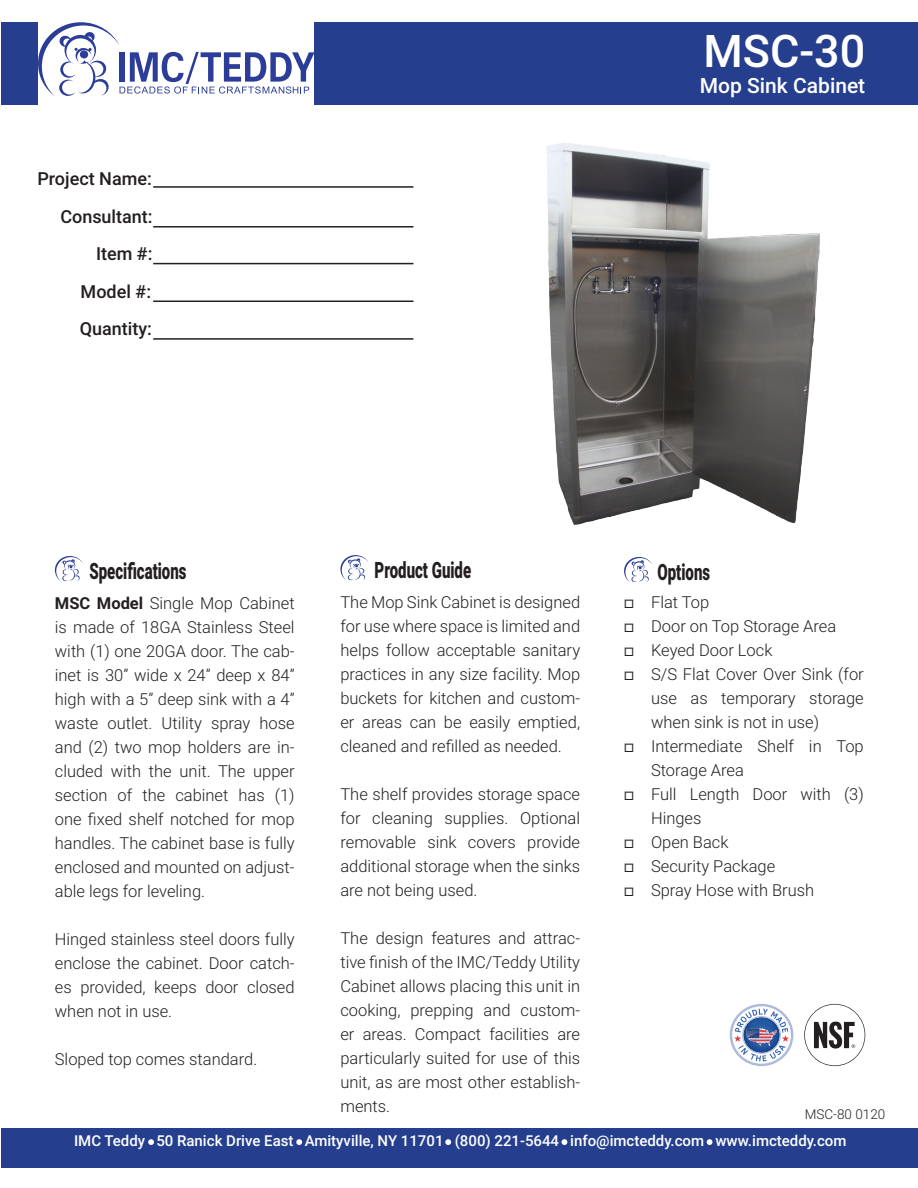
<style>
.page{position:relative;width:918px;height:1188px;background:#fff}
.page>*{position:absolute;margin:0;border:0;box-sizing:border-box;transform-origin:0 0}
.t1{font:500 45px "Roboto";color:#fff}
.t2{font:900 22.5px "Roboto";color:#231f20;scale:.67 1}
.t3{font:500 21px "Roboto";color:#fff}
.t4{font:500 18px "Roboto";color:#231f20}
.t5{font:300 16.5px/24px "Roboto";color:#231f20;text-align:justify}
.t6{font:500 15px "Roboto";color:#fff}
.t7{font:300 13.5px "Roboto";color:#231f20}
.s1{font-weight:700}
.s2{font-family:"Lato";font-weight:500}
</style>
<div class="page">
<div style="left:315px;top:22px;width:603px;height:83px;background:#253f8e"></div>
<div style="left:1px;top:1128px;width:917px;height:39px;background:#253f8e"></div>
<svg style="left:38px;top:22px;width:277px;height:74px"></svg>
<div style="left:1px;top:22px;width:37px;height:83px;background:#253f8e"></div>
<svg style="left:730px;top:1004px;width:63px;height:62px"></svg>
<img style="left:746px;top:1018px;width:16px;height:21px">
<img style="left:762px;top:1018px;width:11px;height:16px">
<svg style="left:804px;top:1004px;width:61px;height:62px"></svg>
<svg style="left:148px;top:1139px;width:6px;height:6px"></svg>
<svg style="left:296px;top:1139px;width:6px;height:6px"></svg>
<svg style="left:445px;top:1139px;width:6px;height:6px"></svg>
<svg style="left:562px;top:1139px;width:5px;height:6px"></svg>
<svg style="left:707px;top:1139px;width:6px;height:6px"></svg>
<svg style="left:55px;top:556px;width:28px;height:25px"></svg>
<svg style="left:340px;top:555px;width:29px;height:25px"></svg>
<hr style="left:153px;top:186px;width:260px;height:2px;background:#231f20">
<hr style="left:153px;top:226px;width:260px;height:2px;background:#231f20">
<hr style="left:153px;top:263px;width:260px;height:1px;background:#231f20">
<hr style="left:153px;top:301px;width:260px;height:1px;background:#231f20">
<hr style="left:153px;top:338px;width:260px;height:2px;background:#231f20">
<svg style="left:624px;top:557px;width:28px;height:25px"></svg>
<img style="left:546px;top:143px;width:274px;height:382px">
<p class="t4" style="left:37px;top:166px;width:116px">Project Name:</p>
<p class="t4" style="left:60px;top:204px;width:94px">Consultant:</p>
<p class="t4" style="left:96px;top:241px;width:58px">Item #:</p>
<p class="t4" style="left:81px;top:279px;width:72px">Model #:</p>
<p class="t4" style="left:80px;top:316px;width:74px">Quantity:</p>
<p class="t1" style="left:703px;top:20px;width:163px">MSC-30</p>
<p class="t3" style="left:700px;top:70px;width:167px">Mop Sink Cabinet</p>
<p class="t2" style="left:89px;top:555px;width:146px">Specifications</p>
<p class="t2" style="left:375px;top:554px;width:146px">Product Guide</p>
<p class="t5" style="left:55px;top:590px;width:241px"><span class="s1">MSC Model</span> Single Mop Cabinet is made of 18GA Stainless Steel with (1) one 20GA door. The cab&shy;inet is 30” wide x 24” deep x 84” high with a 5” deep sink with a 4” waste outlet. Utility spray hose and (2) two mop holders are in&shy;cluded with the unit. The upper section of the cabinet has (1) one fixed shelf notched for mop handles. The cabinet base is fully enclosed and mounted on adjust&shy;able legs for leveling.</p>
<p class="t5" style="left:55px;top:926px;width:241px">Hinged stainless steel doors fully enclose the cabinet. Door catch&shy;es provided, keeps door closed when not in use.</p>
<p class="t5" style="left:55px;top:1046px;width:204px">Sloped top comes standard.</p>
<p class="t2" style="left:658px;top:556px;width:80px">Options</p>
<p class="t5" style="left:624px;top:590px;width:87px"><span class="s2">□</span> Flat Top</p>
<p class="t5" style="left:624px;top:614px;width:214px"><span class="s2">□</span> Door on Top Storage Area</p>
<p class="t5" style="left:624px;top:638px;width:150px"><span class="s2">□</span> Keyed Door Lock</p>
<p class="t5" style="left:651px;top:662px;width:214px;text-indent:-27px"><span class="s2">□</span> S/S Flat Cover Over Sink (for use as temporary storage when sink is not in use)</p>
<p class="t5" style="left:651px;top:734px;width:214px;text-indent:-27px"><span class="s2">□</span> Intermediate Shelf in Top<br>Storage Area</p>
<p class="t5" style="left:651px;top:782px;width:214px;text-indent:-27px"><span class="s2">□</span> Full Length Door with (3)<br>Hinges</p>
<p class="t5" style="left:624px;top:830px;width:106px"><span class="s2">□</span> Open Back</p>
<p class="t5" style="left:624px;top:854px;width:153px"><span class="s2">□</span> Security Package</p>
<p class="t5" style="left:624px;top:878px;width:192px"><span class="s2">□</span> Spray Hose with Brush</p>
<p class="t5" style="left:340px;top:590px;width:241px">The Mop Sink Cabinet is designed for use where space is limited and helps follow acceptable sanitary practices in any size facility. Mop buckets for kitchen and custom&shy;er areas can be easily emptied, cleaned and refilled as needed.</p>
<p class="t5" style="left:340px;top:782px;width:241px">The shelf provides storage space for cleaning supplies. Optional removable sink covers provide additional storage when the sinks are not being used.</p>
<p class="t5" style="left:340px;top:926px;width:241px">The design features and attrac&shy;tive finish of the IMC/Teddy Utility Cabinet allows placing this unit in cooking, prepping and custom&shy;er areas. Compact facilities are particularly suited for use of this unit, as are most other establish&shy;ments.</p>
<p class="t6" style="left:74px;top:1131px;width:774px">IMC Teddy 50 Ranick Drive East Amityville, NY 11701 (800) 221-5644 info@imcteddy.com www.imcteddy.com</p>
<p class="t7" style="left:805px;top:1104px;width:82px">MSC-80 0120</p>
</div>
